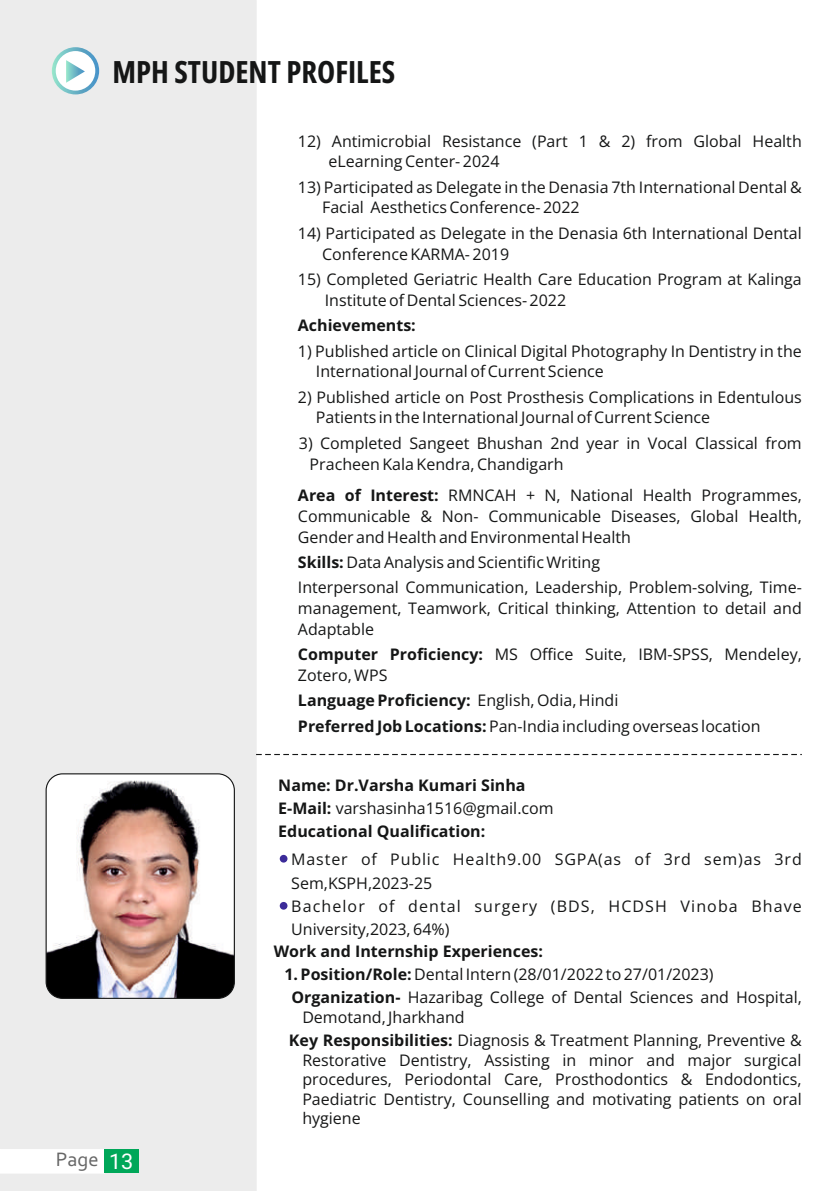
<style>
.page{position:relative;width:840px;height:1191px;background:#fff}
.page>*{position:absolute;margin:0;border:0;box-sizing:border-box;transform-origin:0 0}
.t1{font:700 30.6px "Open Sans Condensed";color:#151616}
.t2{font:20.4px "Corbel";color:#676767}
.t3{font:16px/20.8px "Open Sans";color:#151616}
.t4{font:700 16px/23px "Open Sans";color:#151616}
.t5{font:16px/23px "Open Sans";letter-spacing:.07em;color:#151616}
.t6{font:16px/23px "Open Sans";letter-spacing:.05em;color:#151616}
.s1{font-weight:700}
.s2{font-weight:400}
.s3{font-family:"Roboto";font-size:21.6px;color:#fff}
</style>
<div class="page">
<div style="left:0;top:0;width:256px;height:1191px;background:#ececec"></div>
<div style="left:0;top:1149px;width:105px;height:24px;background:#fff"></div>
<div style="left:104px;top:1149px;width:35px;height:24px;background:#00a759"></div>
<img style="left:46px;top:774px;width:188px;height:224px;border-radius:16px">
<div style="left:46px;top:773px;width:189px;height:226px;border:1px solid #151616;border-radius:16px"></div>
<div style="left:279px;top:855px;width:8px;height:7px;background:#3c2b99;border-radius:50%"></div>
<div style="left:279px;top:902px;width:8px;height:7px;background:#3c2b99;border-radius:50%"></div>
<svg style="left:256px;top:754px;width:545px;height:1px"></svg>
<svg style="left:52px;top:47px;width:47px;height:47px"></svg>
<div style="left:56px;top:51px;width:39px;height:40px;background:#fff;border-radius:50%"></div>
<svg style="left:66px;top:60px;width:19px;height:23px"></svg>
<h1 class="t1" style="left:112px;top:50px;width:284px">MPH STUDENT PROFILES</h1>
<p class="t3" style="left:328px;top:130px;width:474px;text-indent:-30px">12) Antimicrobial Resistance (Part 1 &amp; 2) from Global Health eLearning Center- 2024</p>
<p class="t3" style="left:322px;top:176px;width:481px;text-indent:-24px">13) Participated as Delegate in the Denasia 7th International Dental &amp;<br>Facial Aesthetics Conference- 2022</p>
<p class="t3" style="left:322px;top:222px;width:481px;text-indent:-24px">14) Participated as Delegate in the Denasia 6th International Dental<br>Conference KARMA- 2019</p>
<p class="t3" style="left:324px;top:268px;width:478px;text-indent:-27px">15) Completed Geriatric Health Care Education Program at Kalinga<br>Institute of Dental Sciences- 2022</p>
<p class="t3" style="left:316px;top:340px;width:487px;text-indent:-18px">1) Published article on Clinical Digital Photography In Dentistry in the<br>International Journal of Current Science</p>
<p class="t4" style="left:298px;top:313px;width:119px">Achievements:</p>
<p class="t3" style="left:316px;top:386px;width:487px;text-indent:-18px">2) Published article on Post Prosthesis Complications in Edentulous<br>Patients in the International Journal of Current Science</p>
<p class="t3" style="left:309px;top:432px;width:493px;text-indent:-11px">3) Completed Sangeet Bhushan 2nd year in Vocal Classical from<br>Pracheen Kala Kendra, Chandigarh</p>
<p class="t3" style="left:298px;top:484px;width:505px;text-align:justify"><span class="s1">Area of Interest:</span> RMNCAH + N, National Health Programmes, Communicable &amp; Non- Communicable Diseases, Global Health, Gender and Health and Environmental Health</p>
<p class="t3" style="left:298px;top:551px;width:303px"><span class="s1">Skills:</span> Data Analysis and Scientific Writing</p>
<p class="t3" style="left:298px;top:577px;width:505px;text-align:justify">Interpersonal Communication, Leadership, Problem-solving, Time&shy;management, Teamwork, Critical thinking, Attention to detail and Adaptable</p>
<p class="t3" style="left:298px;top:643px;width:505px"><span class="s1">Computer Proficiency:</span> MS Office Suite, IBM-SPSS, Mendeley,<br>Zotero, WPS</p>
<p class="t4" style="left:298px;top:688px;width:322px">Language Proficiency: <span class="s2">English, Odia, Hindi</span></p>
<p class="t3" style="left:298px;top:715px;width:464px"><span class="s1">Preferred Job Locations:</span> Pan-India including overseas location</p>
<p class="t4" style="left:278px;top:773px;width:277px">Name: Dr.Varsha Kumari Sinha<br>E-Mail: <span class="s2">varshasinha1516@gmail.com<br></span>Educational Qualification:</p>
<p class="t6" style="left:291px;top:847px;width:511px">Master of Public Health9.00 SGPA(as of 3rd sem)as 3rd<br>Sem,KSPH,2023-25</p>
<p class="t5" style="left:291px;top:894px;width:511px">Bachelor of dental surgery (BDS, HCDSH Vinoba Bhave<br>University,2023, 64%)</p>
<p class="t4" style="left:274px;top:939px;width:270px">Work and Internship Experiences:</p>
<p class="t3" style="left:284px;top:963px;width:430px"><span class="s1">1. Position/Role:</span> Dental Intern (28/01/2022 to 27/01/2023)</p>
<p class="t3" style="left:302px;top:987px;width:500px;line-height:19.6px;text-indent:-11px"><span class="s1">Organization-</span> Hazaribag College of Dental Sciences and Hospital,<br>Demotand, Jharkhand</p>
<p class="t2" style="left:56px;top:1151px;width:79px">Page <span class="s3">13</span></p>
<p class="t3" style="left:302px;top:1030px;width:500px;line-height:19.6px;text-align:justify;text-indent:-13px"><span class="s1">Key Responsibilities:</span> Diagnosis &amp; Treatment Planning, Preventive &amp; Restorative Dentistry, Assisting in minor and major surgical procedures, Periodontal Care, Prosthodontics &amp; Endodontics, Paediatric Dentistry, Counselling and motivating patients on oral hygiene</p>
</div>
